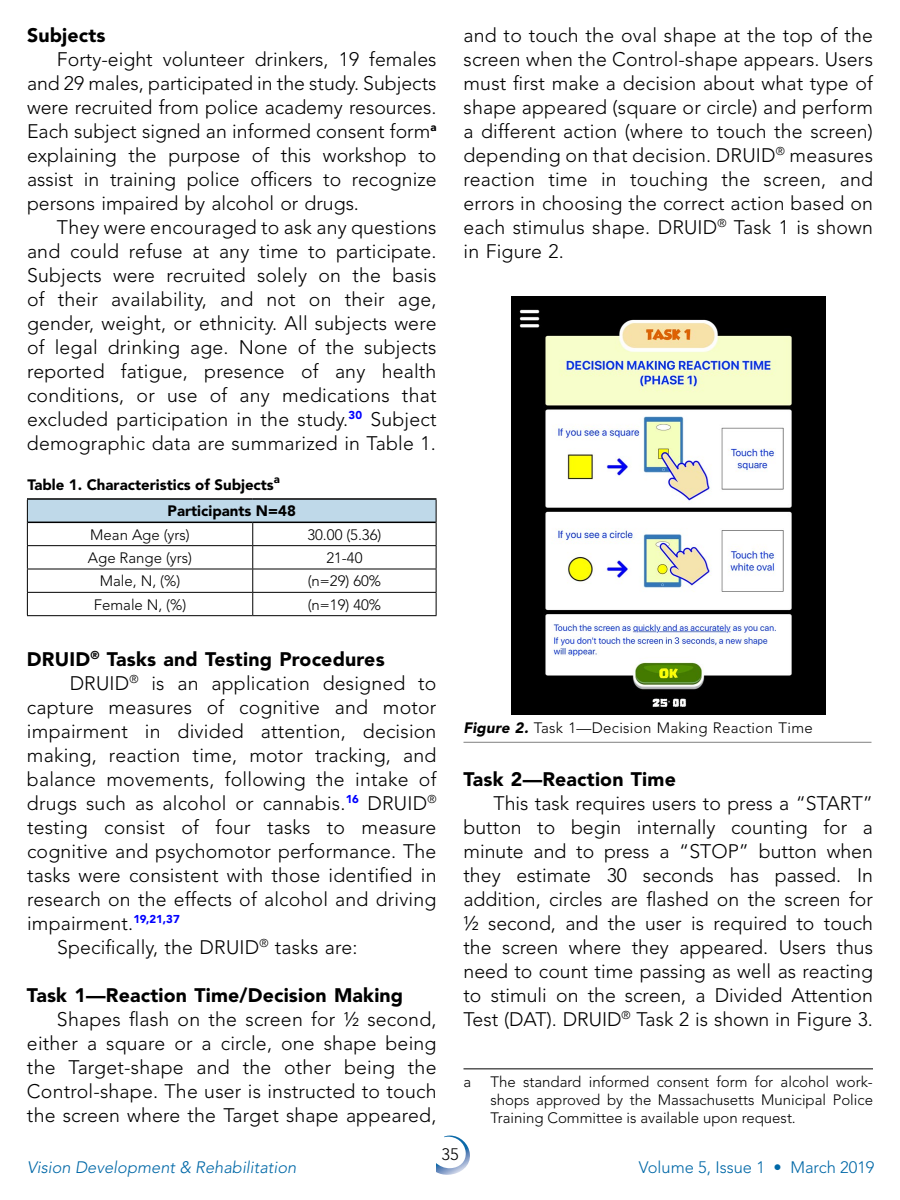
<style>
.page{position:relative;width:900px;height:1200px;background:#fff}
.page>*{position:absolute;margin:0;border:0;box-sizing:border-box;transform-origin:0 0}
.t1{font:300 19.5px/24px "Avenir LT Std";letter-spacing:.01em;color:#000;text-align:justify}
.t2{font:900 19.5px "Avenir LT Std";letter-spacing:.01em;color:#000}
.t3{font:italic 300 16.5px "Avenir LT Std";color:#0068a7}
.t4{font:300 16.5px "Avenir LT Std";color:#0068a7}
.t5{font:300 16.5px "Avenir LT Std";color:#000}
.t6{font:300 15px/18px "Avenir LT Std";color:#000;text-align:justify}
.t7{font:900 15px/26.4px "Avenir LT Std";color:#000}
.t8{font:300 15px "Avenir LT Std";letter-spacing:.02em;color:#000}
.s1{font-weight:900;font-style:italic}
</style>
<div class="page">
<svg style="left:436px;top:1136px;width:34px;height:39px"></svg>
<div style="left:27px;top:499px;width:409px;height:23px;background:#bfd9e9"></div>
<hr style="left:28px;top:522px;width:225px;height:1px;background:#000">
<hr style="left:253px;top:522px;width:183px;height:1px;background:#000">
<hr style="left:27px;top:545px;width:226px;height:1px;background:#000">
<hr style="left:253px;top:545px;width:183px;height:1px;background:#000">
<hr style="left:27px;top:569px;width:226px;height:1px;background:#000">
<hr style="left:253px;top:569px;width:183px;height:1px;background:#000">
<hr style="left:27px;top:592px;width:226px;height:1px;background:#000">
<svg style="left:27px;top:500px;width:1px;height:115px"></svg>
<hr style="left:253px;top:592px;width:183px;height:1px;background:#000">
<svg style="left:252px;top:523px;width:1px;height:92px"></svg>
<svg style="left:436px;top:500px;width:1px;height:115px"></svg>
<hr style="left:27px;top:615px;width:226px;height:1px;background:#000">
<hr style="left:253px;top:615px;width:183px;height:1px;background:#000">
<hr style="left:27px;top:498px;width:226px;height:2px;background:#000">
<hr style="left:253px;top:498px;width:183px;height:2px;background:#000">
<hr style="left:464px;top:1068px;width:409px;height:1px;background:#000">
<img style="left:511px;top:296px;width:314px;height:419px">
<hr style="left:464px;top:742px;width:408px;height:1px;background:#808080">
<p class="t2" style="left:27px;top:23px;width:80px">Subjects</p>
<p class="t1" style="left:27px;top:47px;width:411px;text-indent:30px">Forty-eight volunteer drinkers, 19 females and 29 males, participated in the study. Subjects were recruited from police academy resources.<br>Each subject signed an informed consent form<sup>a </sup>explaining the purpose of this workshop to assist in training police officers to recognize persons impaired by alcohol or drugs.</p>
<p class="t1" style="left:27px;top:215px;width:411px;text-indent:30px">They were encouraged to ask any questions and could refuse at any time to participate.<br>Subjects were recruited solely on the basis of their availability, and not on their age, gender, weight, or ethnicity. All subjects were of legal drinking age. None of the subjects reported fatigue, presence of any health conditions, or use of any medications that excluded participation in the study.<sup>30</sup> Subject demographic data are summarized in Table 1.</p>
<p class="t7" style="left:168px;top:472px;width:130px;text-indent:-140px">Table 1. Characteristics of Subjects<sup>a<br></sup>Participants N=48</p>
<p class="t6" style="left:90px;top:526px;width:101px">Mean Age (yrs)</p>
<p class="t6" style="left:307px;top:526px;width:76px">30.00 (5.36)</p>
<p class="t6" style="left:88px;top:549px;width:106px">Age Range (yrs)</p>
<p class="t6" style="left:326px;top:549px;width:38px">21-40</p>
<p class="t6" style="left:100px;top:572px;width:82px">Male, N, (%)</p>
<p class="t6" style="left:308px;top:572px;width:75px">(n=29) 60%</p>
<p class="t6" style="left:94px;top:596px;width:94px">Female N, (%)</p>
<p class="t6" style="left:308px;top:596px;width:75px">(n=19) 40%</p>
<p class="t2" style="left:27px;top:647px;width:359px">DRUID<sup>®</sup> Tasks and Testing Procedures</p>
<p class="t1" style="left:70px;top:671px;width:368px">DRUID<sup>®</sup> is an application designed to</p>
<p class="t1" style="left:27px;top:695px;width:411px">capture measures of cognitive and motor</p>
<p class="t1" style="left:27px;top:719px;width:411px">impairment in divided attention, decision</p>
<p class="t1" style="left:27px;top:743px;width:411px">making, reaction time, motor tracking, and</p>
<p class="t1" style="left:27px;top:767px;width:411px">balance movements, following the intake of</p>
<p class="t1" style="left:27px;top:791px;width:411px">drugs such as alcohol or cannabis.<sup>16</sup> DRUID<sup>®</sup></p>
<p class="t1" style="left:27px;top:815px;width:411px">testing consist of four tasks to measure</p>
<p class="t1" style="left:27px;top:839px;width:411px">cognitive and psychomotor performance. The</p>
<p class="t1" style="left:27px;top:863px;width:411px">tasks were consistent with those identified in</p>
<p class="t1" style="left:27px;top:887px;width:411px">research on the effects of alcohol and driving</p>
<p class="t1" style="left:27px;top:911px;width:154px">impairment.<sup>19,21,37</sup></p>
<p class="t1" style="left:57px;top:935px;width:302px">Specifically, the DRUID<sup>®</sup> tasks are:</p>
<p class="t2" style="left:27px;top:983px;width:378px">Task 1—Reaction Time/Decision Making</p>
<p class="t1" style="left:27px;top:1007px;width:411px;text-indent:30px">Shapes flash on the screen for ½ second, either a square or a circle, one shape being the Target-shape and the other being the Control-shape. The user is instructed to touch the screen where the Target shape appeared,</p>
<p class="t1" style="left:463px;top:23px;width:411px">and to touch the oval shape at the top of the screen when the Control-shape appears. Users must first make a decision about what type of shape appeared (square or circle) and perform a different action (where to touch the screen) depending on that decision. DRUID<sup>®</sup> measures reaction time in touching the screen, and errors in choosing the correct action based on each stimulus shape. DRUID<sup>®</sup> Task 1 is shown in Figure 2.</p>
<p class="t8" style="left:464px;top:719px;width:351px"><span class="s1">Figure 2.</span> Task 1—Decision Making Reaction Time</p>
<p class="t2" style="left:463px;top:767px;width:214px">Task 2—Reaction Time</p>
<p class="t1" style="left:463px;top:791px;width:411px;text-indent:30px">This task requires users to press a “START” button to begin internally counting for a minute and to press a “STOP” button when they estimate 30 seconds has passed. In addition, circles are flashed on the screen for ½ second, and the user is required to touch the screen where they appeared. Users thus need to count time passing as well as reacting to stimuli on the screen, a Divided Attention Test (DAT). DRUID<sup>®</sup> Task 2 is shown in Figure 3.</p>
<p class="t6" style="left:464px;top:1073px;width:9px">a</p>
<p class="t6" style="left:490px;top:1073px;width:384px">The standard informed consent form for alcohol work&shy;shops approved by the Massachusetts Municipal Police Training Committee is available upon request.</p>
<p class="t5" style="left:441px;top:1145px;width:19px">35</p>
<p class="t3" style="left:27px;top:1157px;width:271px">Vision Development &amp; Rehabilitation</p>
<p class="t4" style="left:639px;top:1157px;width:237px">Volume 5, Issue 1 • March 2019</p>
</div>
